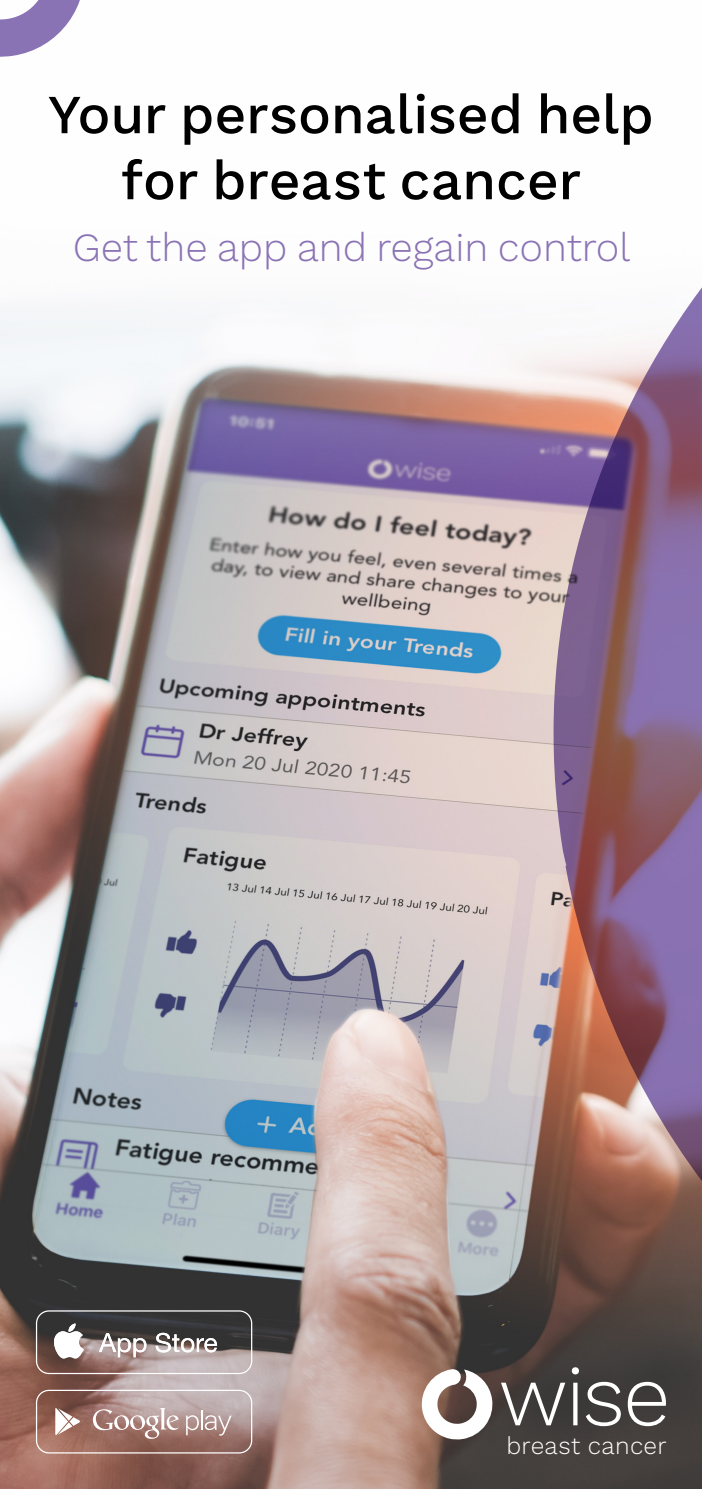
<style>
.page{position:relative;width:702px;height:1489px;background:#fff}
.page>*{position:absolute;margin:0;border:0;box-sizing:border-box;transform-origin:0 0}
.t1{font:500 55px/66px "Work Sans";letter-spacing:-.005em;color:#000;text-align:center}
.t2{font:300 40px "Work Sans";color:#8a73b4}
.t3{font:300 24.5px "Work Sans";letter-spacing:.01em;color:#fff}
</style>
<div class="page">
<div style="left:0;top:0;width:702px;height:1488px;background:#f9f9fb"></div>
<img style="left:0;top:362px;width:702px;height:1126px">
<svg style="left:551px;top:287px;width:151px;height:1195px;background:#8e6c7b"></svg>
<svg style="left:419px;top:1368px;width:74px;height:71px"></svg>
<svg style="left:501px;top:1367px;width:165px;height:58px"></svg>
<div style="left:36px;top:1310px;width:216px;height:63px;border:1px solid #fff;border-radius:12px"></div>
<svg style="left:54px;top:1323px;width:163px;height:35px"></svg>
<div style="left:36px;top:1389px;width:216px;height:64px;border:1px solid #fff;border-radius:12px"></div>
<svg style="left:93px;top:1407px;width:86px;height:31px;background:#b89a94"></svg>
<svg style="left:186px;top:1409px;width:45px;height:26px"></svg>
<svg style="left:55px;top:1407px;width:25px;height:27px"></svg>
<p class="t1" style="left:48px;top:84px;width:607px">Your personalised help for breast cancer</p>
<p class="t2" style="left:73px;top:224px;width:559px">Get the app and regain control</p>
<p class="t3" style="left:506px;top:1430px;width:161px">breast cancer</p>
</div>
